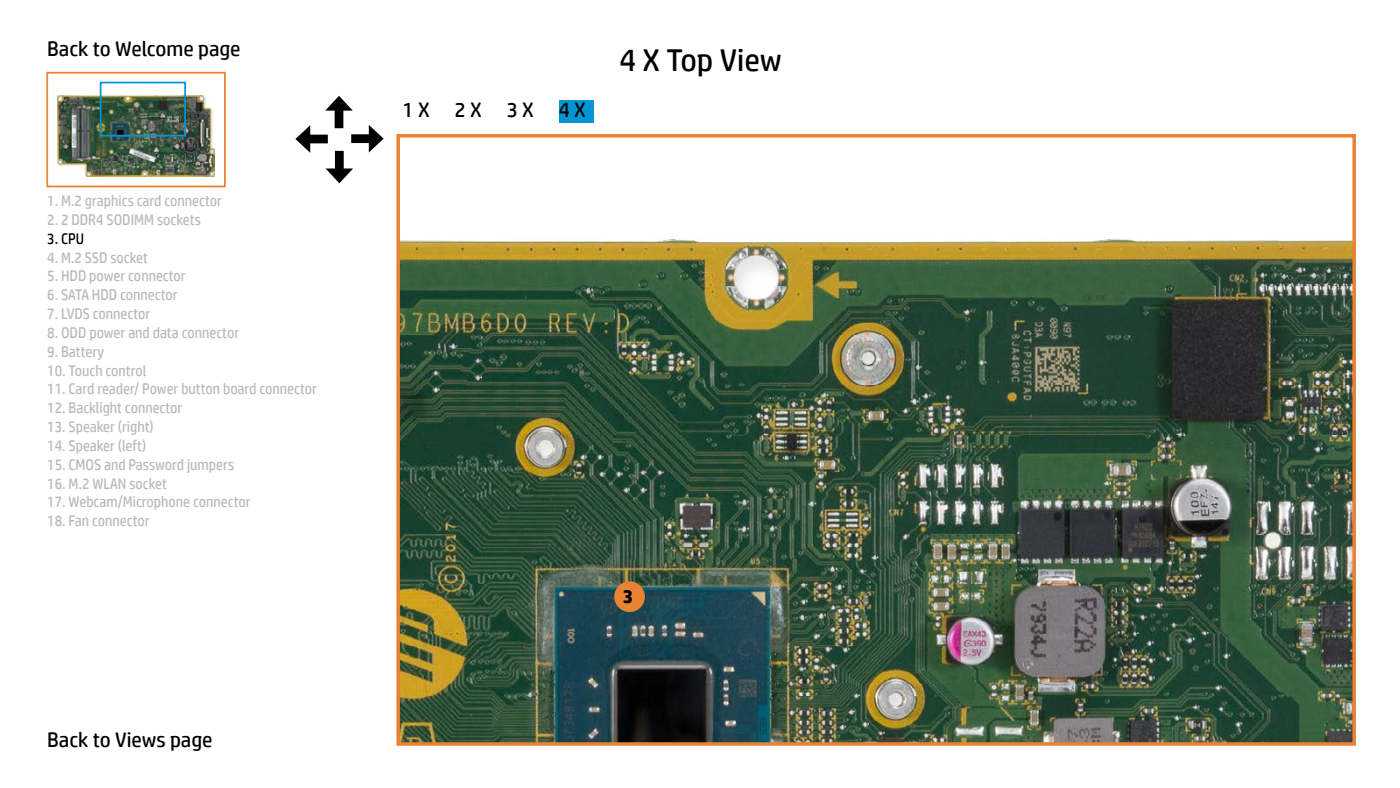
<style>
.page{position:relative;width:1400px;height:788px;background:#fff}
.page>*{position:absolute;margin:0;border:0;box-sizing:border-box;transform-origin:0 0}
.t1{font:31.5px "HP Simplified";letter-spacing:-.005em;color:#000}
.t2{font:21px "HP Simplified";color:#000}
.t3{font:700 19.25px "HP Simplified";color:#000}
.t4{font:15.4px "HP Simplified";color:#b9b8bb;scale:.91 1}
.t5{font:15.4px "HP Simplified";color:#000;scale:.91 1}
</style>
<div class="page">
<div style="left:559px;top:100px;width:35px;height:22px;background:#0096d6"></div>
<div style="left:304px;top:135px;width:24px;height:8px;background:#000"></div>
<svg style="left:295px;top:125px;width:15px;height:28px"></svg>
<div style="left:335px;top:105px;width:8px;height:23px;background:#000"></div>
<svg style="left:325px;top:96px;width:28px;height:15px"></svg>
<div style="left:351px;top:134px;width:24px;height:9px;background:#000"></div>
<svg style="left:369px;top:125px;width:15px;height:27px"></svg>
<div style="left:335px;top:151px;width:9px;height:23px;background:#000"></div>
<svg style="left:326px;top:168px;width:27px;height:15px"></svg>
<img style="left:401px;top:238px;width:950px;height:502px">
<div style="left:396px;top:134px;width:960px;height:611px;border:4px solid #e98233"></div>
<div style="left:614px;top:581px;width:31px;height:31px;background:#e98233;border-radius:50%"></div>
<img style="left:57px;top:95px;width:158px;height:81px">
<div style="left:46px;top:72px;width:180px;height:115px;border:2px solid #e98233"></div>
<div style="left:100px;top:82px;width:86px;height:54px;border:2px solid #0096d6"></div>
<h2 class="t2" style="left:47px;top:35px;width:195px">Back to Welcome page</h2>
<p class="t4" style="left:47px;top:191px;width:194px">1. M.2 graphics card connector</p>
<p class="t4" style="left:47px;top:209px;width:170px">2. 2 DDR4 SODIMM sockets</p>
<p class="t5" style="left:47px;top:228px;width:42px">3. CPU</p>
<p class="t4" style="left:47px;top:247px;width:112px">4. M.2 SSD socket</p>
<p class="t4" style="left:47px;top:266px;width:154px">5. HDD power connector</p>
<p class="t4" style="left:47px;top:285px;width:145px">6. SATA HDD connector</p>
<p class="t4" style="left:47px;top:303px;width:115px">7. LVDS connector</p>
<p class="t4" style="left:47px;top:322px;width:213px">8. ODD power and data connector</p>
<p class="t4" style="left:47px;top:341px;width:64px">9. Battery</p>
<p class="t4" style="left:47px;top:360px;width:111px">10. Touch control</p>
<p class="t4" style="left:47px;top:379px;width:298px">11. Card reader/ Power button board connector</p>
<p class="t4" style="left:47px;top:398px;width:150px">12. Backlight connector</p>
<p class="t4" style="left:47px;top:416px;width:119px">13. Speaker (right)</p>
<p class="t4" style="left:47px;top:435px;width:110px">14. Speaker (left)</p>
<p class="t4" style="left:47px;top:454px;width:207px">15. CMOS and Password jumpers</p>
<p class="t4" style="left:47px;top:473px;width:133px">16. M.2 WLAN socket</p>
<p class="t4" style="left:47px;top:492px;width:225px">17. Webcam/Microphone connector</p>
<p class="t4" style="left:47px;top:510px;width:114px">18. Fan connector</p>
<h2 class="t2" style="left:47px;top:726px;width:167px">Back to Views page</h2>
<h2 class="t2" style="left:403px;top:96px;width:185px">1 X2 X3 X4 X</h2>
<h1 class="t1" style="left:619px;top:40px;width:164px">4 X Top View</h1>
<p class="t3" style="left:623px;top:583px;width:12px">3</p>
</div>
